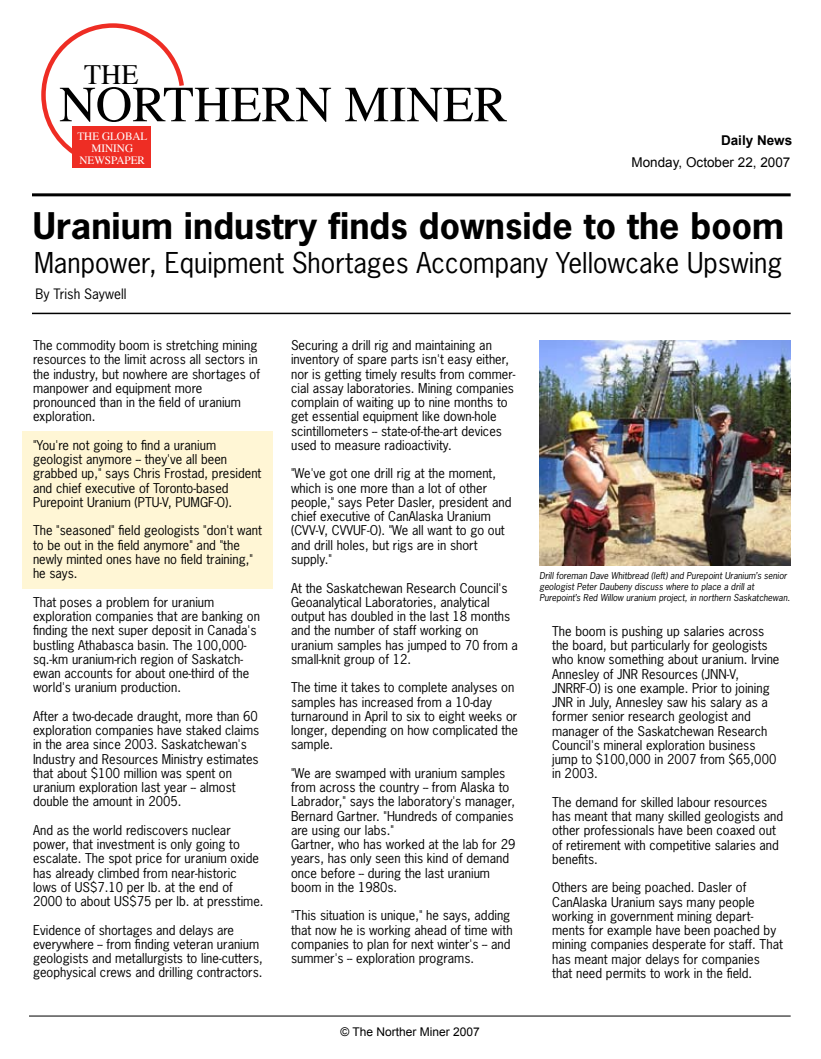
<style>
.page{position:relative;width:821px;height:1059px;background:#fff}
.page>*{position:absolute;margin:0;border:0;box-sizing:border-box;transform-origin:0 0}
.t1{font:50.55px "Times";color:#000}
.t2{font:700 34.5px "News Gothic";color:#000;scale:1.04 1}
.t3{font:27.9px "Times";color:#000}
.t4{font:27px "News Gothic Std";color:#000}
.t5{font:13.5px "Arial";color:#000}
.t6{font:13.5px "News Gothic Std";color:#000}
.t7{font:700 13.5px "Arial";color:#000}
.t8{font:12.75px/14.2px "News Gothic Std";color:#000}
.t9{font:12px "Arial";color:#000}
.t10{font:11.25px/12.1px "Times";color:#fff;text-align:center}
.t11{font:italic 9px/11.2px "News Gothic Std";color:#000}
</style>
<div class="page">
<div style="left:22px;top:430px;width:250px;height:158px;background:#fff6d5"></div>
<hr style="left:32px;top:193px;width:758px;height:3px;background:#000">
<hr style="left:32px;top:313px;width:758px;height:1px;background:#000">
<hr style="left:29px;top:1015px;width:761px;height:1px;background:#545454">
<svg style="left:41px;top:23px;width:143px;height:131px"></svg>
<div style="left:72px;top:126px;width:79px;height:41px;background:#ee2d24"></div>
<img style="left:540px;top:340px;width:250px;height:225px">
<h3 class="t3" style="left:84px;top:57px;width:56px">THE</h3>
<h1 class="t1" style="left:59px;top:72px;width:450px">NORTHERN MINER</h1>
<p class="t10" style="left:77px;top:130px;width:72px">THE GLOBAL<br>MINING<br>NEWSPAPER</p>
<p class="t7" style="left:721px;top:133px;width:73px">Daily News</p>
<p class="t5" style="left:631px;top:155px;width:160px">Monday, October 22, 2007</p>
<h2 class="t2" style="left:33px;top:203px;width:724px">Uranium industry finds downside to the boom</h2>
<h3 class="t4" style="left:34px;top:245px;width:750px">Manpower, Equipment Shortages Accompany Yellowcake Upswing</h3>
<p class="t6" style="left:36px;top:285px;width:92px">By Trish Saywell</p>
<p class="t8" style="left:33px;top:338px;width:229px">The commodity boom is stretching mining resources to the limit across all sectors in the industry, but nowhere are shortages of manpower and equipment more pronounced than in the field of uranium exploration.</p>
<p class="t8" style="left:33px;top:438px;width:230px">"You're not going to find a uranium geologist anymore -- they've all been grabbed up," says Chris Frostad, president and chief executive of Toronto-based Purepoint Uranium (PTU-V, PUMGF-O).</p>
<p class="t8" style="left:33px;top:523px;width:230px">The "seasoned" field geologists "don't want to be out in the field anymore" and "the newly minted ones have no field training," he says.</p>
<p class="t8" style="left:33px;top:594px;width:228px">That poses a problem for uranium exploration companies that are banking on finding the next super deposit in Canada's bustling Athabasca basin. The 100,000- sq.-km uranium-rich region of Saskatch&shy;ewan accounts for about one-third of the world's uranium production.</p>
<p class="t8" style="left:33px;top:708px;width:228px">After a two-decade draught, more than 60 exploration companies have staked claims in the area since 2003. Saskatchewan's Industry and Resources Ministry estimates that about $100 million was spent on uranium exploration last year -- almost double the amount in 2005.</p>
<p class="t8" style="left:33px;top:822px;width:232px">And as the world rediscovers nuclear power, that investment is only going to escalate. The spot price for uranium oxide has already climbed from near-historic lows of US$7.10 per lb. at the end of 2000 to about US$75 per lb. at presstime.</p>
<p class="t8" style="left:33px;top:922px;width:231px">Evidence of shortages and delays are everywhere -- from finding veteran uranium geologists and metallurgists to line-cutters, geophysical crews and drilling contractors.</p>
<p class="t8" style="left:291px;top:338px;width:226px">Securing a drill rig and maintaining an inventory of spare parts isn't easy either, nor is getting timely results from commer&shy;cial assay laboratories. Mining companies complain of waiting up to nine months to get essential equipment like down-hole scintillometers -- state-of-the-art devices used to measure radioactivity.</p>
<p class="t8" style="left:291px;top:466px;width:222px">"We've got one drill rig at the moment, which is one more than a lot of other people," says Peter Dasler, president and chief executive of CanAlaska Uranium (CVV-V, CVVUF-O). "We all want to go out and drill holes, but rigs are in short supply."</p>
<p class="t8" style="left:291px;top:580px;width:228px">At the Saskatchewan Research Council's Geoanalytical Laboratories, analytical output has doubled in the last 18 months and the number of staff working on uranium samples has jumped to 70 from a small-knit group of 12.</p>
<p class="t8" style="left:291px;top:680px;width:228px">The time it takes to complete analyses on samples has increased from a 10-day turnaround in April to six to eight weeks or longer, depending on how complicated the sample.</p>
<p class="t8" style="left:291px;top:765px;width:226px">"We are swamped with uranium samples from across the country -- from Alaska to Labrador," says the laboratory's manager, Bernard Gartner. "Hundreds of companies are using our labs."<br>Gartner, who has worked at the lab for 29 years, has only seen this kind of demand once before -- during the last uranium boom in the 1980s.</p>
<p class="t8" style="left:291px;top:908px;width:223px">"This situation is unique," he says, adding that now he is working ahead of time with companies to plan for next winter's -- and summer's -- exploration programs.</p>
<p class="t9" style="left:340px;top:1024px;width:141px">© The Norther Miner 2007</p>
<p class="t11" style="left:539px;top:570px;width:252px">Drill foreman Dave Whitbread (left) and Purepoint Uranium’s senior geologist Peter Daubeny discuss where to place a drill at<br>Purepoint’s Red Willow uranium project, in northern Saskatchewan.</p>
<p class="t8" style="left:552px;top:623px;width:229px">The boom is pushing up salaries across the board, but particularly for geologists who know something about uranium. Irvine Annesley of JNR Resources (JNN-V, JNRRF-O) is one example. Prior to joining JNR in July, Annesley saw his salary as a former senior research geologist and manager of the Saskatchewan Research Council's mineral exploration business jump to $100,000 in 2007 from $65,000 in 2003.</p>
<p class="t8" style="left:552px;top:794px;width:232px">The demand for skilled labour resources has meant that many skilled geologists and other professionals have been coaxed out of retirement with competitive salaries and benefits.</p>
<p class="t8" style="left:552px;top:880px;width:232px">Others are being poached. Dasler of CanAlaska Uranium says many people working in government mining depart&shy;ments for example have been poached by mining companies desperate for staff. That has meant major delays for companies that need permits to work in the field.</p>
</div>
